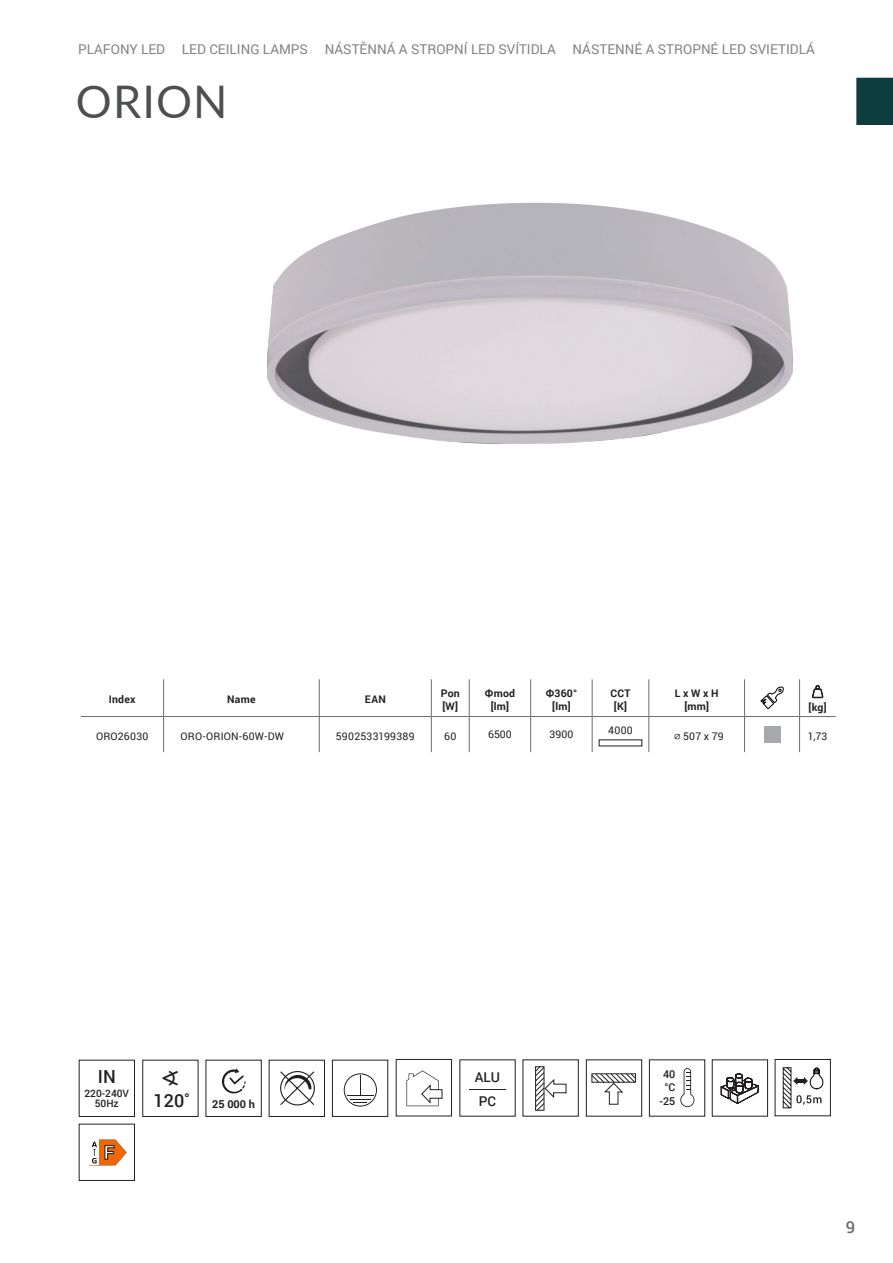
<style>
.page{position:relative;width:893px;height:1263px;background:#fff}
.page>*{position:absolute;margin:0;border:0;box-sizing:border-box;transform-origin:0 0}
.t1{font:45px "Lato";letter-spacing:.025em;color:#4e4f50}
.t2{font:27px "Cambria Math";color:#231f20}
.t3{font:500 18px "Roboto";color:#231f20}
.t4{font:500 16.5px "Roboto";color:#6c6d70}
.t5{font:500 15px "Roboto";color:#231f20}
.t6{font:13.5px "Roboto";color:#808285}
.t7{font:500 13.5px/24px "Roboto";color:#231f20}
.t8{font:700 10.95px "Roboto";color:#231f20}
.t9{font:500 10.8px/13.5px "Roboto";color:#231f20;text-align:center}
.t10{font:10.5px "Roboto";letter-spacing:.02em;color:#231f20}
.t11{font:700 10.5px/12.6px "Roboto";letter-spacing:.02em;color:#231f20;text-align:center}
.t12{font:500 10.2px/10.5px "Roboto";color:#231f20;text-align:center}
.s1{font-family:"Cambria Math";font-size:12px}
</style>
<div class="page">
<hr style="left:163px;top:679px;width:1px;height:37px;background:#6c6d70">
<hr style="left:319px;top:679px;width:1px;height:37px;background:#6c6d70">
<hr style="left:431px;top:679px;width:1px;height:37px;background:#6c6d70">
<hr style="left:469px;top:679px;width:1px;height:37px;background:#6c6d70">
<hr style="left:530px;top:679px;width:1px;height:37px;background:#6c6d70">
<hr style="left:592px;top:679px;width:1px;height:37px;background:#6c6d70">
<hr style="left:649px;top:679px;width:1px;height:37px;background:#6c6d70">
<hr style="left:744px;top:679px;width:1px;height:37px;background:#6c6d70">
<hr style="left:799px;top:679px;width:1px;height:37px;background:#6c6d70">
<hr style="left:81px;top:716px;width:83px;height:1px;background:#6c6d70">
<hr style="left:164px;top:716px;width:155px;height:1px;background:#6c6d70">
<hr style="left:163px;top:717px;width:1px;height:35px;background:#6c6d70">
<hr style="left:319px;top:716px;width:112px;height:1px;background:#6c6d70">
<hr style="left:319px;top:717px;width:1px;height:35px;background:#6c6d70">
<hr style="left:431px;top:717px;width:1px;height:35px;background:#6c6d70">
<hr style="left:469px;top:717px;width:1px;height:35px;background:#6c6d70">
<hr style="left:530px;top:717px;width:1px;height:35px;background:#6c6d70">
<hr style="left:592px;top:716px;width:57px;height:1px;background:#6c6d70">
<hr style="left:592px;top:717px;width:1px;height:35px;background:#6c6d70">
<hr style="left:649px;top:716px;width:95px;height:1px;background:#6c6d70">
<hr style="left:649px;top:717px;width:1px;height:35px;background:#6c6d70">
<hr style="left:744px;top:716px;width:56px;height:1px;background:#6c6d70">
<hr style="left:744px;top:717px;width:1px;height:35px;background:#6c6d70">
<hr style="left:800px;top:716px;width:36px;height:1px;background:#6c6d70">
<hr style="left:799px;top:717px;width:1px;height:35px;background:#6c6d70">
<hr style="left:431px;top:716px;width:38px;height:1px;background:#6c6d70">
<hr style="left:469px;top:716px;width:62px;height:1px;background:#6c6d70">
<hr style="left:531px;top:716px;width:61px;height:1px;background:#6c6d70">
<svg style="left:760px;top:686px;width:24px;height:24px"></svg>
<svg style="left:812px;top:685px;width:11px;height:13px"></svg>
<div style="left:764px;top:726px;width:16px;height:17px;background:#a8a9ad"></div>
<img style="left:267px;top:202px;width:526px;height:242px">
<div style="left:396px;top:1059px;width:56px;height:57px;border:1px solid #231f20"></div>
<svg style="left:406px;top:1070px;width:37px;height:36px"></svg>
<div style="left:344px;top:1073px;width:33px;height:33px;border:1px solid #231f20;border-radius:50%"></div>
<svg style="left:347px;top:1075px;width:26px;height:28px"></svg>
<div style="left:586px;top:1060px;width:56px;height:56px;border:1px solid #231f20"></div>
<svg style="left:591px;top:1073px;width:45px;height:32px"></svg>
<svg style="left:535px;top:1066px;width:32px;height:45px"></svg>
<div style="left:332px;top:1060px;width:56px;height:56px;border:1px solid #231f20"></div>
<svg style="left:280px;top:1071px;width:35px;height:35px"></svg>
<div style="left:269px;top:1060px;width:56px;height:57px;border:1px solid #231f20"></div>
<hr style="left:469px;top:1089px;width:37px;height:1px;background:#231f20">
<div style="left:79px;top:1060px;width:56px;height:57px;border:1px solid #231f20"></div>
<svg style="left:222px;top:1068px;width:24px;height:26px"></svg>
<div style="left:649px;top:1060px;width:56px;height:56px;border:1px solid #231f20"></div>
<svg style="left:680px;top:1068px;width:14px;height:39px"></svg>
<div style="left:712px;top:1060px;width:56px;height:56px;border:1px solid #231f20"></div>
<svg style="left:721px;top:1073px;width:38px;height:31px"></svg>
<div style="left:856px;top:78px;width:37px;height:47px;background:#0e3d3f"></div>
<svg style="left:92px;top:1139px;width:35px;height:26px"></svg>
<div style="left:775px;top:1059px;width:56px;height:57px;border:1px solid #231f20"></div>
<svg style="left:782px;top:1067px;width:42px;height:42px"></svg>
<p class="t6" style="left:78px;top:39px;width:738px">PLAFONY LED LED CEILING LAMPS NÁSTĚNNÁ A STROPNÍ LED SVÍTIDLA NÁSTENNÉ A STROPNÉ LED SVIETIDLÁ</p>
<h1 class="t1" style="left:76px;top:70px;width:153px">ORION</h1>
<p class="t11" style="left:109px;top:693px;width:28px">Index</p>
<p class="t11" style="left:227px;top:693px;width:30px">Name</p>
<p class="t11" style="left:365px;top:693px;width:23px">EAN</p>
<p class="t11" style="left:441px;top:687px;width:21px;text-align:left">Pon [W]</p>
<p class="t11" style="left:485px;top:687px;width:32px">Фmod [lm]</p>
<p class="t11" style="left:546px;top:687px;width:33px">Ф360° [lm]</p>
<p class="t11" style="left:610px;top:687px;width:22px">CCT [K]</p>
<p class="t11" style="left:675px;top:687px;width:45px">L x W x H [mm]</p>
<p class="t11" style="left:809px;top:700px;width:20px">[kg]</p>
<p class="t10" style="left:96px;top:729px;width:54px">ORO26030</p>
<p class="t10" style="left:181px;top:729px;width:105px">ORO-ORION-60W-DW</p>
<p class="t10" style="left:336px;top:729px;width:80px">5902533199389</p>
<p class="t10" style="left:444px;top:729px;width:14px">60</p>
<p class="t10" style="left:488px;top:727px;width:25px">6500</p>
<p class="t10" style="left:550px;top:727px;width:25px">3900</p>
<p class="t10" style="left:608px;top:722px;width:26px">4000</p>
<p class="t10" style="left:674px;top:729px;width:51px"><span class="s1">⌀</span> 507 x 79</p>
<p class="t10" style="left:808px;top:729px;width:21px">1,73</p>
<h3 class="t3" style="left:98px;top:1064px;width:19px">IN</h3>
<p class="t12" style="left:85px;top:1087px;width:46px">220-240V<br>50Hz</p>
<h2 class="t2" style="left:161px;top:1061px;width:20px">∢</h2>
<h3 class="t3" style="left:154px;top:1088px;width:32px">120</h3>
<p class="t8" style="left:212px;top:1096px;width:44px">25 000 h</p>
<p class="t5" style="left:184px;top:1088px;width:7px">°</p>
<p class="t7" style="left:475px;top:1065px;width:27px">ALU<br>PC</p>
<p class="t9" style="left:660px;top:1067px;width:17px">40 °C -25</p>
<p class="t4" style="left:846px;top:1215px;width:11px">9</p>
</div>
